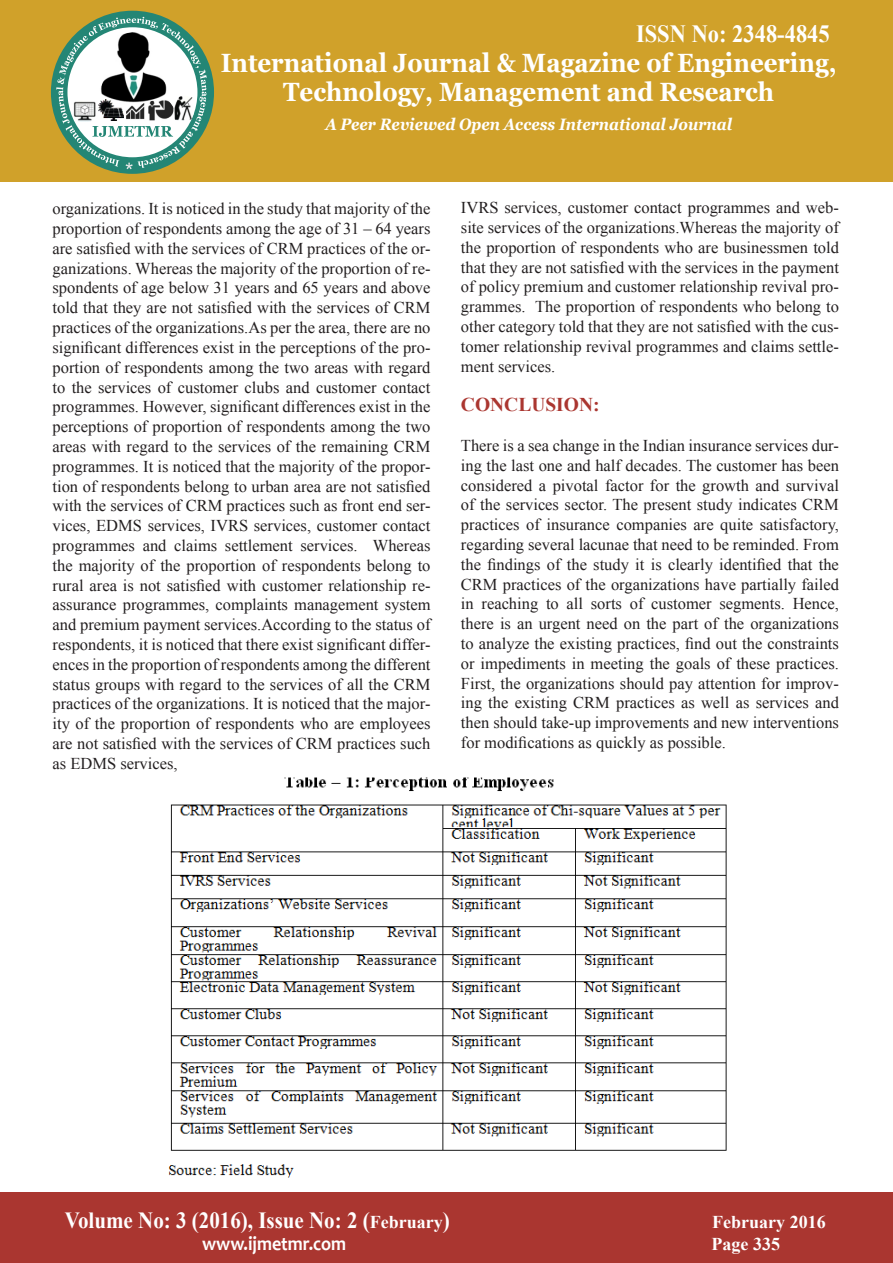
<style>
.page{position:relative;width:893px;height:1263px;background:#fff}
.page>*{position:absolute;margin:0;border:0;box-sizing:border-box;transform-origin:0 0}
.t1{font:700 26.4px/28.8px "Georgia";color:#fff;text-align:center;scale:.91 1}
.t2{font:700 24.75px "Times New Roman";color:#fff;scale:.91 1}
.t3{font:700 23.1px "Times New Roman";color:#fff;scale:.91 1}
.t4{font:700 19.8px "Candara";color:#fff;scale:.91 1}
.t5{font:700 19.5px "Times New Roman";color:#aa3630}
.t6{font:700 18px "Times New Roman";color:#fff}
.t7{font:16.5px/19.8px "Times New Roman";color:#231f20;text-align:justify}
.t8{font:italic 700 16.5px "Georgia";color:#fff;scale:.91 1}
.s1{font-size:18px}
</style>
<div class="page">
<div style="left:0;top:0;width:893px;height:182px;background:#d0a12a"></div>
<div style="left:51px;top:11px;width:163px;height:163px;background:#248675;border-radius:50%"></div>
<svg style="left:56px;top:17px;width:151px;height:152px"></svg>
<img style="left:146px;top:99px;width:28px;height:23px">
<img style="left:174px;top:96px;width:21px;height:25px">
<img style="left:99px;top:31px;width:72px;height:74px">
<img style="left:72px;top:101px;width:25px;height:21px">
<img style="left:99px;top:99px;width:25px;height:21px">
<div style="left:0;top:1193px;width:893px;height:70px;background:#aa3630"></div>
<img style="left:168px;top:777px;width:559px;height:401px">
<h2 class="t2" style="left:636px;top:16px;width:214px">ISSN No: 2348-4845</h2>
<h1 class="t1" style="left:221px;top:49px;width:678px">International Journal &amp; Magazine of Engineering,<br>Technology, Management and Research</h1>
<p class="t8" style="left:325px;top:113px;width:448px">A Peer Reviewed Open Access International Journal</p>
<p class="t7" style="left:52px;top:199px;width:380px">organizations. It is noticed in the study that majority of the proportion of respondents among the age of 31 – 64 years are satisfied with the services of CRM practices of the or&shy;ganizations. Whereas the majority of the proportion of re&shy;spondents of age below 31 years and 65 years and above told that they are not satisfied with the services of CRM practices of the organizations.As per the area, there are no significant differences exist in the perceptions of the pro&shy;portion of respondents among the two areas with regard to the services of customer clubs and customer contact programmes. However, significant differences exist in the perceptions of proportion of respondents among the two areas with regard to the services of the remaining CRM programmes. It is noticed that the majority of the propor&shy;tion of respondents belong to urban area are not satisfied with the services of CRM practices such as front end ser&shy;vices, EDMS services, IVRS services, customer contact programmes and claims settlement services. Whereas the majority of the proportion of respondents belong to rural area is not satisfied with customer relationship re&shy;assurance programmes, complaints management system and premium payment services.According to the status of respondents, it is noticed that there exist significant differ&shy;ences in the proportion of respondents among the different status groups with regard to the services of all the CRM practices of the organizations. It is noticed that the major&shy;ity of the proportion of respondents who are employees are not satisfied with the services of CRM practices such as EDMS services,</p>
<p class="t7" style="left:461px;top:198px;width:380px">IVRS services, customer contact programmes and web&shy;site services of the organizations.Whereas the majority of the proportion of respondents who are businessmen told that they are not satisfied with the services in the payment of policy premium and customer relationship revival pro&shy;grammes. The proportion of respondents who belong to other category told that they are not satisfied with the cus&shy;tomer relationship revival programmes and claims settle&shy;ment services.</p>
<p class="t5" style="left:461px;top:391px;width:140px">CONCLUSION:</p>
<p class="t7" style="left:461px;top:435px;width:380px">There is a sea change in the Indian insurance services dur&shy;ing the last one and half decades. The customer has been considered a pivotal factor for the growth and survival of the services sector. The present study indicates CRM practices of insurance companies are quite satisfactory, regarding several lacunae that need to be reminded. From the findings of the study it is clearly identified that the CRM practices of the organizations have partially failed in reaching to all sorts of customer segments. Hence, there is an urgent need on the part of the organizations to analyze the existing practices, find out the constraints or impediments in meeting the goals of these practices.<br>First, the organizations should pay attention for improv&shy;ing the existing CRM practices as well as services and then should take-up improvements and new interventions for modifications as quickly as possible.</p>
<h3 class="t3" style="left:65px;top:1204px;width:424px">Volume No: 3 (2016), Issue No: 2 (<span class="s1">February</span>)</h3>
<p class="t6" style="left:712px;top:1210px;width:115px">February 2016</p>
<p class="t4" style="left:202px;top:1231px;width:160px">www.ijmetmr.com</p>
<p class="t6" style="left:711px;top:1231px;width:70px">Page 335</p>
</div>
